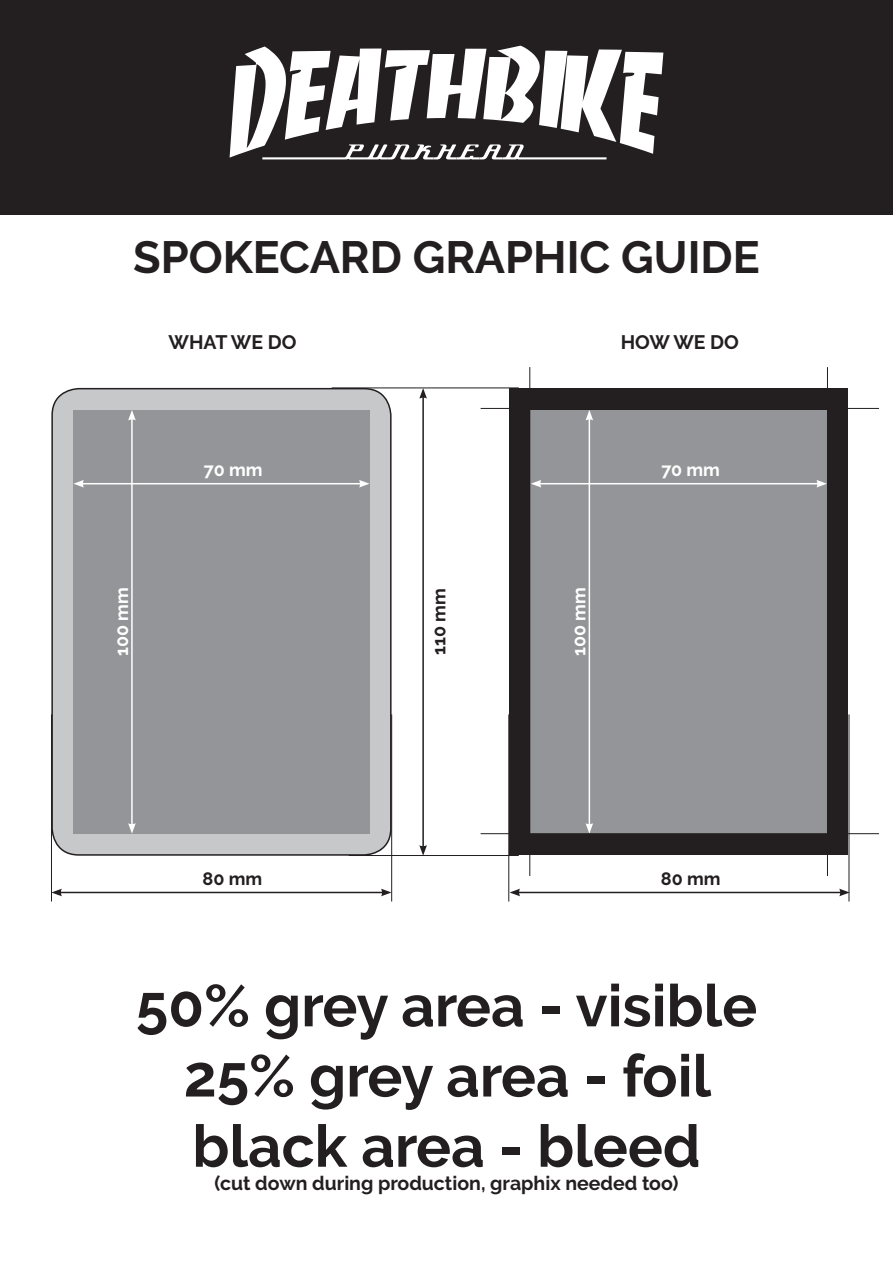
<style>
.page{position:relative;width:893px;height:1263px;background:#fff}
.page>*{position:absolute;margin:0;border:0;box-sizing:border-box;transform-origin:0 0}
.t1{font:700 58.5px "Raleway";color:#231f20}
.t2{font:700 45px "Raleway";color:#231f20}
.t3{font:700 19.5px "Raleway";color:#231f20}
.t4{font:700 18px "Raleway";color:#fff}
.t5{font:700 18px "Raleway";color:#231f20}
</style>
<div class="page">
<div style="left:510px;top:389px;width:338px;height:466px;background:#231f20"></div>
<div style="left:0;top:0;width:893px;height:214px;background:#231f20"></div>
<hr style="left:422px;top:396px;width:2px;height:451px;background:#231f20">
<svg style="left:419px;top:845px;width:8px;height:10px"></svg>
<svg style="left:419px;top:389px;width:8px;height:10px"></svg>
<svg style="left:230px;top:46px;width:433px;height:114px"></svg>
<div style="left:52px;top:389px;width:339px;height:466px;background:#c7c8ca;border-radius:27px"></div>
<div style="left:51px;top:388px;width:341px;height:468px;border:2px solid #231f20;border-radius:27px"></div>
<div style="left:73px;top:410px;width:297px;height:424px;background:#939598"></div>
<div style="left:531px;top:410px;width:296px;height:424px;background:#939598"></div>
<hr style="left:82px;top:483px;width:279px;height:1px;background:#fff">
<svg style="left:73px;top:480px;width:11px;height:7px"></svg>
<svg style="left:359px;top:480px;width:11px;height:7px"></svg>
<hr style="left:539px;top:483px;width:280px;height:1px;background:#fff">
<svg style="left:531px;top:480px;width:10px;height:7px"></svg>
<svg style="left:816px;top:480px;width:11px;height:7px"></svg>
<hr style="left:518px;top:892px;width:323px;height:1px;background:#231f20">
<svg style="left:510px;top:889px;width:10px;height:7px"></svg>
<svg style="left:839px;top:889px;width:10px;height:7px"></svg>
<hr style="left:60px;top:892px;width:323px;height:1px;background:#231f20">
<svg style="left:52px;top:889px;width:10px;height:7px"></svg>
<svg style="left:381px;top:889px;width:10px;height:7px"></svg>
<hr style="left:131px;top:418px;width:2px;height:407px;background:#fff">
<svg style="left:128px;top:823px;width:8px;height:11px"></svg>
<svg style="left:128px;top:410px;width:8px;height:10px"></svg>
<hr style="left:589px;top:418px;width:1px;height:407px;background:#fff">
<svg style="left:585px;top:823px;width:8px;height:10px"></svg>
<svg style="left:585px;top:410px;width:8px;height:10px"></svg>
<hr style="left:332px;top:388px;width:187px;height:1px;background:#231f20">
<hr style="left:349px;top:855px;width:170px;height:1px;background:#231f20">
<hr style="left:481px;top:833px;width:398px;height:1px;background:#231f20">
<hr style="left:481px;top:408px;width:398px;height:1px;background:#231f20">
<hr style="left:530px;top:367px;width:1px;height:509px;background:#231f20">
<hr style="left:827px;top:367px;width:1px;height:509px;background:#231f20">
<hr style="left:51px;top:714px;width:1px;height:187px;background:#231f20">
<hr style="left:509px;top:714px;width:1px;height:187px;background:#231f20">
<hr style="left:391px;top:714px;width:1px;height:187px;background:#231f20">
<hr style="left:849px;top:714px;width:1px;height:187px;background:#231f20">
<p class="t2" style="left:133px;top:231px;width:628px">SPOKECARD GRAPHIC GUIDE</p>
<p class="t3" style="left:169px;top:331px;width:129px">WHAT WE DO</p>
<p class="t3" style="left:621px;top:331px;width:120px">HOW WE DO</p>
<p class="t4" style="left:204px;top:460px;width:60px">70 mm</p>
<p class="t4" style="left:661px;top:460px;width:60px">70 mm</p>
<p class="t4" style="left:111px;top:656px;width:70px;rotate:-90deg">100 mm</p>
<p class="t4" style="left:569px;top:656px;width:70px;rotate:-90deg">100 mm</p>
<p class="t5" style="left:429px;top:655px;width:68px;rotate:-90deg">110 mm</p>
<p class="t5" style="left:203px;top:868px;width:61px">80 mm</p>
<p class="t5" style="left:661px;top:868px;width:61px">80 mm</p>
<p class="t1" style="left:136px;top:972px;width:623px">50% grey area - visible</p>
<p class="t1" style="left:184px;top:1042px;width:529px">25% grey area - foil</p>
<p class="t1" style="left:192px;top:1113px;width:510px">black area - bleed</p>
<p class="t3" style="left:214px;top:1172px;width:466px">(cut down during production, graphix needed too)</p>
</div>
